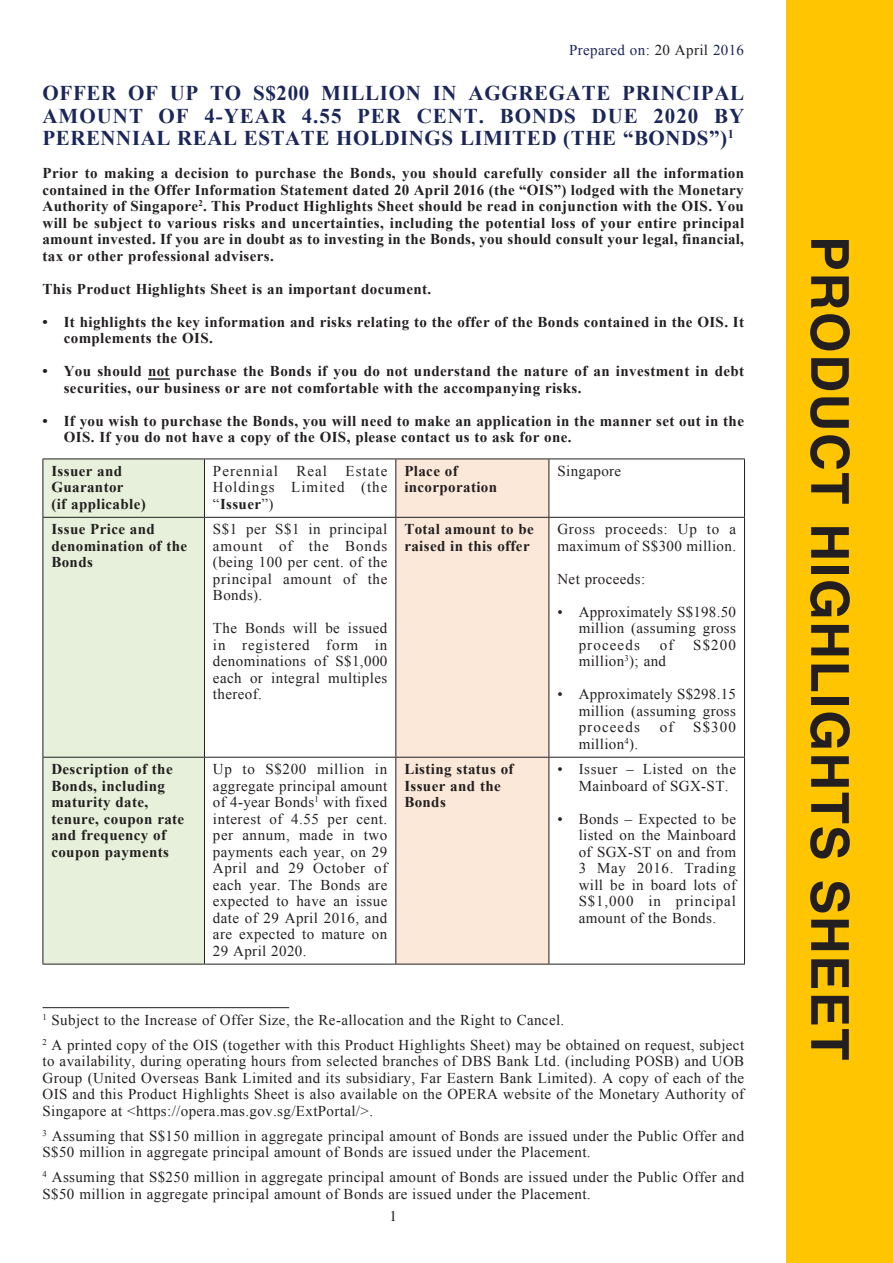
<style>
.page{position:relative;width:893px;height:1263px;background:#fff}
.page>*{position:absolute;margin:0;border:0;box-sizing:border-box;transform-origin:0 0}
.t1{font:700 52.5px "Helvetica LT Std";letter-spacing:.03em;color:#231f20}
._00_E_Body_Text{font:700 21px/22.5px "Times New Roman";letter-spacing:.025em;color:#1b2659;text-align:justify}
._00_E_Body_Text-2{font:700 15px/16.5px "Times New Roman";letter-spacing:.025em;color:#231f20}
._50_E_Table_Text{font:15px/16.5px "Times New Roman";letter-spacing:.025em;color:#231f20;text-align:justify}
._00_E_Body_Text-3{font:15px/16.5px "Times New Roman";letter-spacing:.025em;color:#231f20}
._50_E_Table_Text-2{font:700 15px/16.5px "Times New Roman";letter-spacing:.025em;color:#231f20}
._00_E_Body_Text-4{font:15px "Times New Roman";letter-spacing:.025em;color:#1b2659}
.t2{font:15px "Times LT Std";color:#231f20}
.s1{color:#231f20}
.s2{font-weight:700}
</style>
<div class="page">
<div style="left:787px;top:0;width:106px;height:1263px;background:#ffc500"></div>
<hr style="left:148px;top:378px;width:22px;height:2px;background:#231f20">
<div style="left:44px;top:459px;width:160px;height:505px;background:#e7f0da"></div>
<div style="left:396px;top:459px;width:153px;height:505px;background:#fbe8d8"></div>
<hr style="left:43px;top:458px;width:161px;height:1px;background:#231f20">
<hr style="left:43px;top:459px;width:1px;height:58px;background:#231f20">
<hr style="left:204px;top:458px;width:192px;height:1px;background:#231f20">
<hr style="left:204px;top:459px;width:1px;height:58px;background:#231f20">
<hr style="left:396px;top:458px;width:153px;height:1px;background:#231f20">
<hr style="left:395px;top:459px;width:1px;height:58px;background:#231f20">
<hr style="left:549px;top:458px;width:196px;height:1px;background:#231f20">
<hr style="left:549px;top:459px;width:1px;height:58px;background:#231f20">
<hr style="left:744px;top:459px;width:1px;height:58px;background:#231f20">
<hr style="left:43px;top:517px;width:161px;height:1px;background:#231f20">
<hr style="left:43px;top:518px;width:1px;height:239px;background:#231f20">
<hr style="left:204px;top:517px;width:192px;height:1px;background:#231f20">
<hr style="left:204px;top:518px;width:1px;height:239px;background:#231f20">
<hr style="left:396px;top:517px;width:153px;height:1px;background:#231f20">
<hr style="left:395px;top:518px;width:1px;height:239px;background:#231f20">
<hr style="left:549px;top:517px;width:196px;height:1px;background:#231f20">
<hr style="left:549px;top:518px;width:1px;height:239px;background:#231f20">
<hr style="left:744px;top:518px;width:1px;height:239px;background:#231f20">
<hr style="left:43px;top:757px;width:161px;height:1px;background:#231f20">
<hr style="left:43px;top:758px;width:1px;height:206px;background:#231f20">
<hr style="left:204px;top:757px;width:192px;height:1px;background:#231f20">
<hr style="left:204px;top:758px;width:1px;height:206px;background:#231f20">
<hr style="left:396px;top:757px;width:153px;height:1px;background:#231f20">
<hr style="left:395px;top:758px;width:1px;height:206px;background:#231f20">
<hr style="left:549px;top:757px;width:196px;height:1px;background:#231f20">
<hr style="left:549px;top:758px;width:1px;height:206px;background:#231f20">
<hr style="left:744px;top:758px;width:1px;height:206px;background:#231f20">
<hr style="left:43px;top:964px;width:161px;height:1px;background:#231f20">
<hr style="left:204px;top:964px;width:192px;height:1px;background:#231f20">
<hr style="left:396px;top:964px;width:153px;height:1px;background:#231f20">
<hr style="left:549px;top:964px;width:196px;height:1px;background:#231f20">
<hr style="left:43px;top:1007px;width:246px;height:1px;background:#231f20">
<p class="_00_E_Body_Text-4" style="left:569px;top:40px;width:177px">Prepared on: <span class="s1">20 April</span> 2016</p>
<p class="_00_E_Body_Text" style="left:43px;top:81px;width:703px">OFFER OF UP TO S$200 MILLION IN AGGREGATE PRINCIPAL AMOUNT OF 4-YEAR 4.55 PER CENT. BONDS DUE 2020 BY PERENNIAL REAL ESTATE HOLDINGS LIMITED (THE “BONDS”)<sup>1</sup></p>
<p class="_00_E_Body_Text-2" style="left:43px;top:164px;width:703px;text-align:justify">Prior to making a decision to purchase the Bonds, you should carefully consider all the information contained in the Offer Information Statement dated 20 April 2016 (the “OIS”) lodged with the Monetary Authority of Singapore<sup>2</sup>. This Product Highlights Sheet should be read in conjunction with the OIS. You will be subject to various risks and uncertainties, including the potential loss of your entire principal amount invested. If you are in doubt as to investing in the Bonds, you should consult your legal, financial, tax or other professional advisers.</p>
<p class="_00_E_Body_Text-2" style="left:43px;top:280px;width:390px">This Product Highlights Sheet is an important document.</p>
<p class="_00_E_Body_Text-2" style="left:64px;top:313px;width:682px;text-indent:-21px">• It highlights the key information and risks relating to the offer of the Bonds contained in the OIS. It complements the OIS.</p>
<p class="_00_E_Body_Text-2" style="left:64px;top:362px;width:682px;text-indent:-21px">• You should not purchase the Bonds if you do not understand the nature of an investment in debt securities, our business or are not comfortable with the accompanying risks.</p>
<p class="_00_E_Body_Text-2" style="left:64px;top:412px;width:682px;text-indent:-21px">• If you wish to purchase the Bonds, you will need to make an application in the manner set out in the<br>OIS. If you do not have a copy of the OIS, please contact us to ask for one.</p>
<p class="_50_E_Table_Text-2" style="left:51px;top:462px;width:96px">Issuer and<br>Guarantor<br>(if applicable)</p>
<p class="_50_E_Table_Text" style="left:213px;top:462px;width:176px">Perennial Real Estate Holdings Limited (the “<span class="s2">Issuer</span>”)</p>
<p class="_50_E_Table_Text-2" style="left:404px;top:462px;width:94px">Place of incorporation</p>
<p class="_50_E_Table_Text" style="left:557px;top:462px;width:65px">Singapore</p>
<p class="_50_E_Table_Text-2" style="left:51px;top:520px;width:137px">Issue Price and denomination of the<br>Bonds</p>
<p class="_50_E_Table_Text" style="left:213px;top:521px;width:176px">S$1 per S$1 in principal amount of the Bonds (being 100 per cent. of the principal amount of the Bonds).</p>
<p class="_50_E_Table_Text" style="left:213px;top:620px;width:176px">The Bonds will be issued in registered form in denominations of S$1,000 each or integral multiples thereof.</p>
<p class="_50_E_Table_Text-2" style="left:404px;top:520px;width:131px">Total amount to be raised in this offer</p>
<p class="_50_E_Table_Text" style="left:557px;top:521px;width:180px">Gross proceeds: Up to a maximum of S$300 million.</p>
<p class="_50_E_Table_Text" style="left:557px;top:570px;width:89px">Net proceeds:</p>
<p class="_50_E_Table_Text" style="left:579px;top:603px;width:159px;text-indent:-21px">• Approximately S$198.50 million (assuming gross proceeds</p>
<p class="_50_E_Table_Text" style="left:660px;top:636px;width:15px">of</p>
<p class="_50_E_Table_Text" style="left:693px;top:636px;width:44px">S$200</p>
<p class="_50_E_Table_Text" style="left:579px;top:653px;width:89px">million<sup>3</sup>); and</p>
<p class="_50_E_Table_Text" style="left:579px;top:686px;width:159px;text-indent:-21px">• Approximately S$298.15 million (assuming gross proceeds</p>
<p class="_50_E_Table_Text" style="left:660px;top:719px;width:15px">of</p>
<p class="_50_E_Table_Text" style="left:693px;top:719px;width:44px">S$300</p>
<p class="_50_E_Table_Text" style="left:579px;top:735px;width:61px">million<sup>4</sup>).</p>
<p class="_50_E_Table_Text-2" style="left:51px;top:760px;width:134px">Description of the<br>Bonds, including maturity date, tenure, coupon rate and frequency of coupon payments</p>
<p class="_50_E_Table_Text" style="left:213px;top:761px;width:176px">Up to S$200 million in aggregate principal amount of 4-year Bonds<sup>1</sup> with fixed interest of 4.55 per cent. per annum, made in two payments each year, on 29<br>April and 29 October of each year. The Bonds are expected to have an issue date of 29 April 2016, and are expected to mature on 29 April 2020.</p>
<p class="_50_E_Table_Text-2" style="left:404px;top:760px;width:111px">Listing status of<br>Issuer and the<br>Bonds</p>
<p class="_50_E_Table_Text" style="left:579px;top:761px;width:159px;text-indent:-21px">• Issuer – Listed on the<br>Mainboard of SGX-ST.</p>
<p class="_50_E_Table_Text" style="left:579px;top:810px;width:159px;text-indent:-21px">• Bonds – Expected to be listed on the Mainboard of SGX-ST on and from 3 May 2016. Trading will be in board lots of S$1,000 in principal amount of the Bonds.</p>
<p class="_00_E_Body_Text-3" style="left:43px;top:1011px;width:523px"><sup>1</sup> Subject to the Increase of Offer Size, the Re-allocation and the Right to Cancel.</p>
<p class="_00_E_Body_Text-3" style="left:43px;top:1036px;width:703px;text-align:justify"><sup>2</sup> A printed copy of the OIS (together with this Product Highlights Sheet) may be obtained on request, subject to availability, during operating hours from selected branches of DBS Bank Ltd. (including POSB) and UOB Group (United Overseas Bank Limited and its subsidiary, Far Eastern Bank Limited). A copy of each of the OIS and this Product Highlights Sheet is also available on the OPERA website of the Monetary Authority of Singapore at &lt;https://opera.mas.gov.sg/ExtPortal/&gt;.</p>
<p class="_00_E_Body_Text-3" style="left:43px;top:1127px;width:703px"><sup>3</sup> Assuming that S$150 million in aggregate principal amount of Bonds are issued under the Public Offer and<br>S$50 million in aggregate principal amount of Bonds are issued under the Placement.</p>
<p class="_00_E_Body_Text-3" style="left:43px;top:1168px;width:703px"><sup>4</sup> Assuming that S$250 million in aggregate principal amount of Bonds are issued under the Public Offer and<br>S$50 million in aggregate principal amount of Bonds are issued under the Placement.</p>
<p class="t2" style="left:390px;top:1208px;width:9px">1</p>
<h1 class="t1" style="left:862px;top:236px;width:826px;rotate:90deg">PRODUCT HIGHLIGHTS SHEET</h1>
</div>
